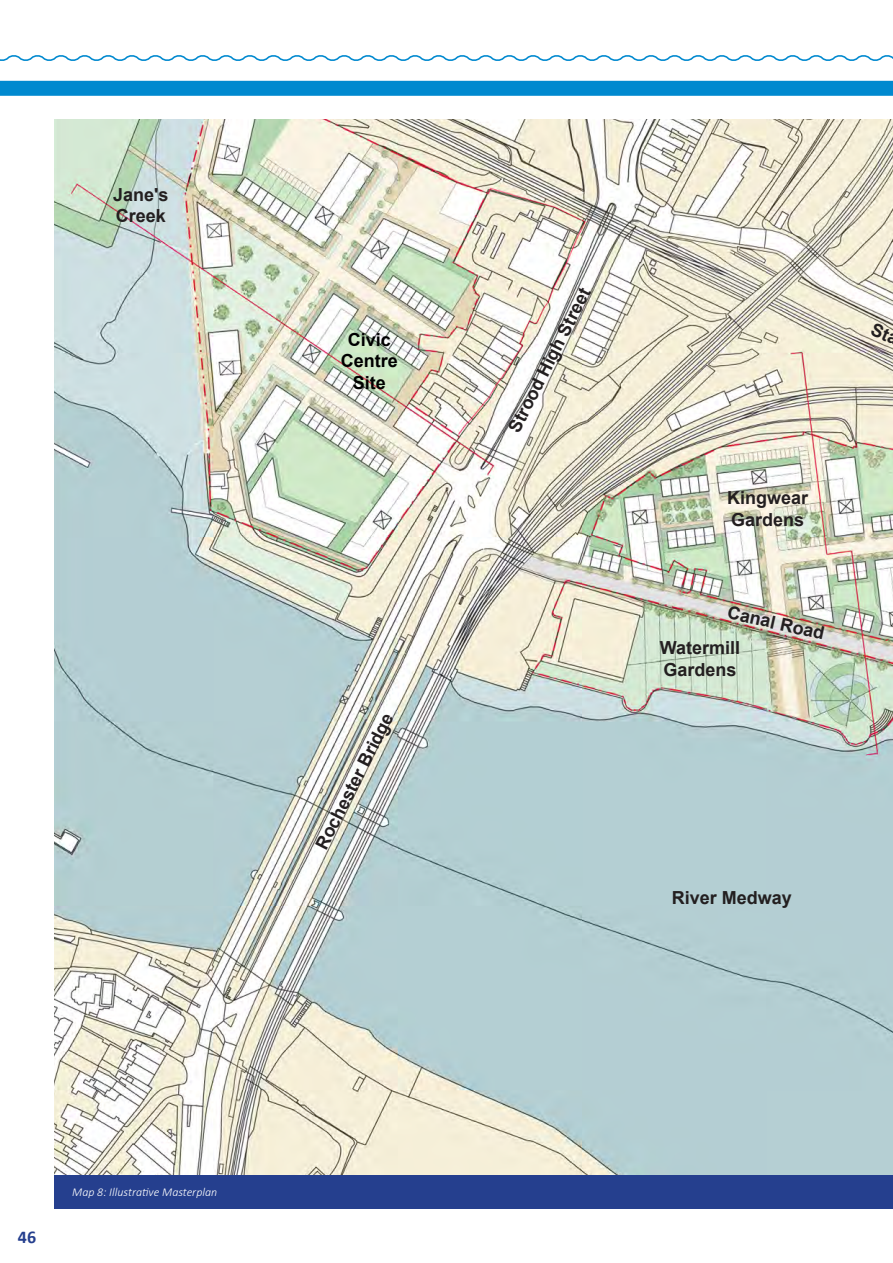
<style>
.page{position:relative;width:893px;height:1263px;background:#fff}
.page>*{position:absolute;margin:0;border:0;box-sizing:border-box;transform-origin:0 0}
.t1{font:700 18px/21.6px "Arial";color:#231f20}
.t2{font:700 18px/21.6px "Arial";color:#000;text-align:center}
.t3{font:700 18px "Calibri";color:#253f8e}
.t4{font:italic 300 12px "Calibri";color:#fff}
</style>
<div class="page">
<svg style="left:0;top:55px;width:893px;height:6px"></svg>
<div style="left:0;top:81px;width:893px;height:15px;background:#0089cf"></div>
<img style="left:54px;top:119px;width:839px;height:1056px">
<div style="left:54px;top:1175px;width:839px;height:33px;background:#253f8e"></div>
<svg style="left:870px;top:322px;width:23px;height:23px"></svg>
<p class="t1" style="left:113px;top:184px;width:57px">Jane's</p>
<p class="t1" style="left:116px;top:205px;width:52px">Creek</p>
<p class="t2" style="left:341px;top:329px;width:59px">Civic<br>Centre<br>Site</p>
<p class="t1" style="left:311px;top:843px;width:152px;rotate:-63deg">Rochester Bridge</p>
<p class="t1" style="left:504px;top:426px;width:161px;rotate:-63deg">Strood High Street</p>
<p class="t1" style="left:727px;top:487px;width:83px">Kingwear<br>Gardens</p>
<p class="t1" style="left:730px;top:601px;width:101px;rotate:13deg">Canal Road</p>
<p class="t1" style="left:660px;top:637px;width:82px">Watermill<br>Gardens</p>
<p class="t1" style="left:672px;top:887px;width:122px">River Medway</p>
<p class="t3" style="left:18px;top:1224px;width:20px">46</p>
<p class="t4" style="left:72px;top:1184px;width:146px">Map 8: Illustrative Masterplan</p>
</div>
